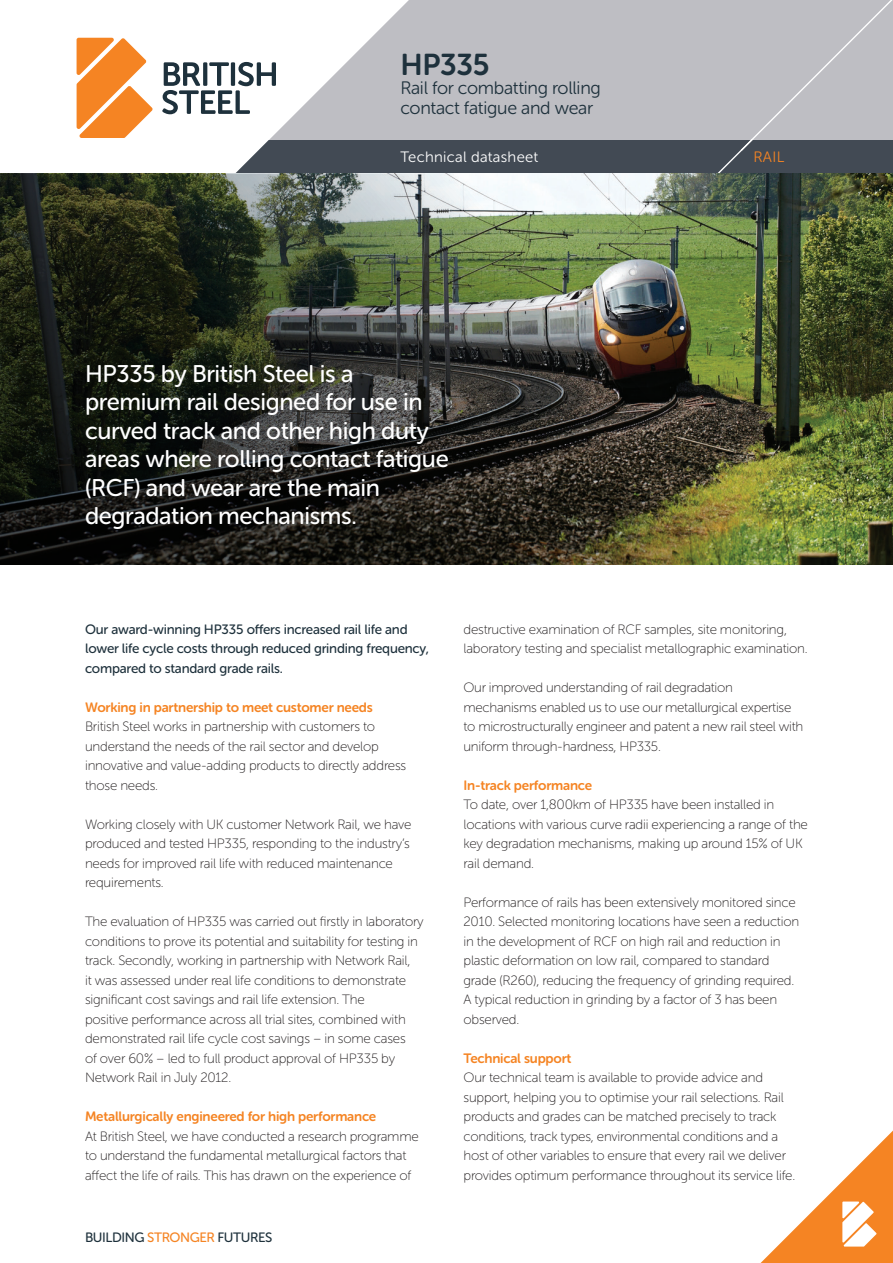
<style>
.page{position:relative;width:893px;height:1263px;background:#fff}
.page>*{position:absolute;margin:0;border:0;box-sizing:border-box;transform-origin:0 0}
.t1{font:30px "Museo Sans Rounded 700";letter-spacing:-.015em;color:#1e313c}
.t2{font:24px/28.5px "Museo Sans Rounded 500";letter-spacing:-.015em;color:#fff}
.t3{font:18px/19.5px "Museo Sans Rounded 300";letter-spacing:-.015em;color:#1e313c}
.t4{font:15px "Museo Sans Rounded 300";letter-spacing:.02em;color:#fff}
.t5{font:15px "Museo Sans Rounded 300";color:#f58423}
.t6{font:13.5px/19.5px "Museo Sans Rounded 100";letter-spacing:-.015em;color:#231f20}
.t7{font:13.5px/19.5px "Museo Sans Rounded 500";letter-spacing:-.015em;color:#1e313c}
.t8{font:13.5px "Museo Sans Rounded 700";letter-spacing:-.015em;color:#f58423}
.s1{color:#f58423}
</style>
<div class="page">
<div style="left:0;top:0;width:893px;height:174px;background:#bebec3"></div>
<div style="left:0;top:140px;width:893px;height:34px;background:#424a54"></div>
<svg style="left:0;top:0;width:409px;height:173px;fill:#fff"></svg>
<svg style="left:761px;top:1130px;width:132px;height:133px"></svg>
<img style="left:0;top:173px;width:893px;height:392px">
<svg style="left:162px;top:62px;width:114px;height:52px;background:#acb3b7"></svg>
<svg style="left:77px;top:38px;width:76px;height:100px;background:#f7a55f"></svg>
<svg style="left:710px;top:0;width:183px;height:174px"></svg>
<p class="t1" style="left:400px;top:48px;width:91px">HP335</p>
<p class="t3" style="left:400px;top:79px;width:202px">Rail for combatting rolling contact fatigue and wear</p>
<p class="t4" style="left:400px;top:149px;width:139px">Technical datasheet</p>
<p class="t5" style="left:753px;top:149px;width:32px">RAIL</p>
<p class="t2" style="left:85px;top:359px;width:365px">HP335 by British Steel is a premium rail designed for use in curved track and other high duty areas where rolling contact fatigue (RCF) and wear are the main degradation mechanisms.</p>
<p class="t7" style="left:85px;top:619px;width:345px">Our award-winning HP335 offers increased rail life and lower life cycle costs through reduced grinding frequency, compared to standard grade rails.</p>
<p class="t8" style="left:85px;top:699px;width:289px">Working in partnership to meet customer needs</p>
<p class="t6" style="left:85px;top:717px;width:323px">British Steel works in partnership with customers to understand the needs of the rail sector and develop innovative and value-adding products to directly address those needs.</p>
<p class="t6" style="left:85px;top:814px;width:328px">Working closely with UK customer Network Rail, we have produced and tested HP335, responding to the industry’s needs for improved rail life with reduced maintenance requirements.</p>
<p class="t6" style="left:85px;top:912px;width:340px">The evaluation of HP335 was carried out firstly in laboratory conditions to prove its potential and suitability for testing in track. Secondly, working in partnership with Network Rail,<br>it was assessed under real life conditions to demonstrate significant cost savings and rail life extension. The<br>positive performance across all trial sites, combined with demonstrated rail life cycle cost savings – in some cases<br>of over 60% – led to full product approval of HP335 by Network Rail in July 2012.</p>
<p class="t8" style="left:85px;top:1109px;width:293px">Metallurgically engineered for high performance</p>
<p class="t6" style="left:85px;top:1126px;width:335px">At British Steel, we have conducted a research programme to understand the fundamental metallurgical factors that affect the life of rails. This has drawn on the experience of</p>
<p class="t7" style="left:85px;top:1228px;width:189px">BUILDING <span class="s1">STRONGER</span> FUTURES</p>
<p class="t6" style="left:463px;top:619px;width:346px">destructive examination of RCF samples, site monitoring, laboratory testing and specialist metallographic examination.</p>
<p class="t6" style="left:463px;top:678px;width:341px">Our improved understanding of rail degradation mechanisms enabled us to use our metallurgical expertise to microstructurally engineer and patent a new rail steel with uniform through-hardness, HP335.</p>
<p class="t8" style="left:463px;top:777px;width:130px">In-track performance</p>
<p class="t6" style="left:463px;top:795px;width:346px">To date, over 1,800km of HP335 have been installed in locations with various curve radii experiencing a range of the key degradation mechanisms, making up around 15% of UK rail demand.</p>
<p class="t6" style="left:463px;top:892px;width:337px">Performance of rails has been extensively monitored since 2010. Selected monitoring locations have seen a reduction in the development of RCF on high rail and reduction in plastic deformation on low rail, compared to standard grade (R260), reducing the frequency of grinding required.<br>A typical reduction in grinding by a factor of 3 has been observed.</p>
<p class="t8" style="left:463px;top:1050px;width:109px">Technical support</p>
<p class="t6" style="left:463px;top:1068px;width:333px">Our technical team is available to provide advice and support, helping you to optimise your rail selections. Rail products and grades can be matched precisely to track conditions, track types, environmental conditions and a host of other variables to ensure that every rail we deliver provides optimum performance throughout its service life.</p>
</div>
